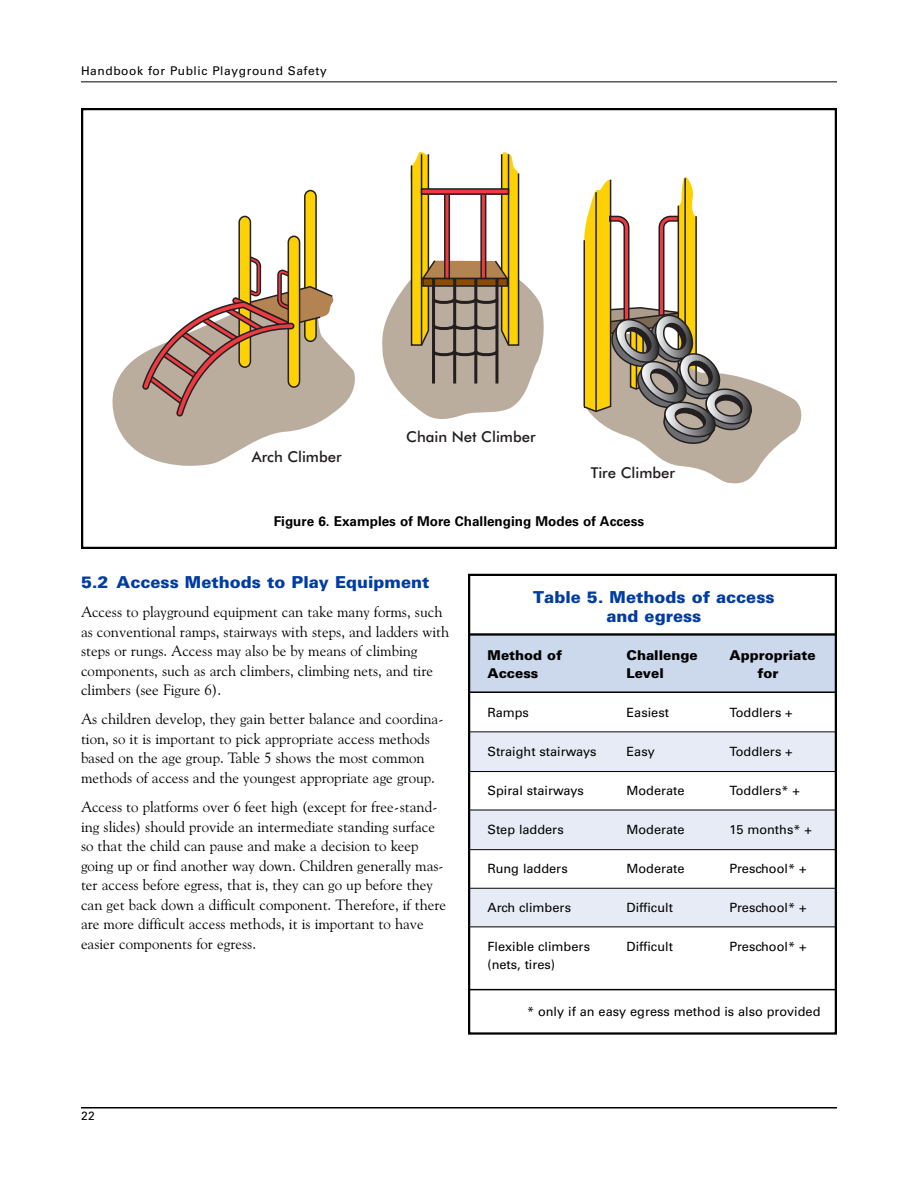
<style>
.page{position:relative;width:918px;height:1188px;background:#fff}
.page>*{position:absolute;margin:0;border:0;box-sizing:border-box;transform-origin:0 0}
.t1{font:900 16.5px/19.5px "Univers LT Std";color:#003ca2;text-align:center}
.t2{font:15px/19.5px "Goudy Old Style BT";color:#000}
.t3{font:500 15px "Futura BT";color:#231f20}
.t4{font:700 13.5px "Univers LT Std";color:#000}
.t5{font:900 13.5px "Univers LT Std";color:#000}
.t6{font:12.75px "Univers LT Std";color:#000}
.t7{font:12px "Univers LT Std";letter-spacing:.05em;color:#000}
</style>
<div class="page">
<hr style="left:81px;top:81px;width:756px;height:1px;background:#000">
<hr style="left:81px;top:1107px;width:756px;height:1px;background:#000">
<div style="left:468px;top:633px;width:369px;height:60px;background:#ccd8ec"></div>
<div style="left:468px;top:733px;width:369px;height:39px;background:#e6ebf6"></div>
<div style="left:468px;top:811px;width:369px;height:38px;background:#e6ebf6"></div>
<div style="left:468px;top:889px;width:369px;height:37px;background:#e6ebf6"></div>
<div style="left:305px;top:191px;width:11px;height:150px;background:#fed105;border-radius:6px"></div>
<div style="left:304px;top:190px;width:13px;height:152px;border:2px solid #231f20;border-radius:6px"></div>
<div style="left:239px;top:216px;width:11px;height:151px;background:#fed105;border-radius:6px"></div>
<div style="left:238px;top:216px;width:13px;height:152px;border:2px solid #231f20;border-radius:6px"></div>
<svg style="left:382px;top:152px;width:162px;height:267px"></svg>
<hr style="left:432px;top:278px;width:3px;height:106px;background:#231f20">
<hr style="left:453px;top:278px;width:3px;height:106px;background:#231f20">
<hr style="left:474px;top:278px;width:3px;height:106px;background:#231f20">
<hr style="left:495px;top:278px;width:3px;height:106px;background:#231f20">
<div style="left:444px;top:190px;width:6px;height:89px;border:2px solid #231f20"></div>
<div style="left:480px;top:190px;width:6px;height:89px;border:2px solid #231f20"></div>
<svg style="left:583px;top:177px;width:218px;height:306px"></svg>
<hr style="left:595px;top:192px;width:2px;height:219px;background:#231f20">
<div style="left:288px;top:236px;width:12px;height:151px;background:#fed105;border-radius:6px"></div>
<div style="left:288px;top:236px;width:12px;height:152px;border:2px solid #231f20;border-radius:6px"></div>
<svg style="left:112px;top:254px;width:243px;height:212px"></svg>
<div style="left:422px;top:189px;width:87px;height:5px;background:#ee3a41"></div>
<div style="left:421px;top:188px;width:88px;height:7px;border:2px solid #231f20"></div>
<div style="left:81px;top:108px;width:756px;height:441px;border:2px solid #000"></div>
<div style="left:468px;top:574px;width:369px;height:461px;border:2px solid #000"></div>
<hr style="left:468px;top:691px;width:369px;height:2px;background:#000">
<hr style="left:468px;top:989px;width:369px;height:1px;background:#000">
<hr style="left:468px;top:732px;width:369px;height:1px;background:#000">
<hr style="left:468px;top:771px;width:369px;height:1px;background:#000">
<hr style="left:468px;top:810px;width:369px;height:1px;background:#000">
<hr style="left:468px;top:849px;width:369px;height:1px;background:#000">
<hr style="left:468px;top:888px;width:369px;height:1px;background:#000">
<hr style="left:468px;top:927px;width:369px;height:1px;background:#000">
<hr style="left:468px;top:633px;width:369px;height:3px;background:#000">
<p class="t7" style="left:81px;top:67px;width:247px">Handbook for Public Playground Safety</p>
<p class="t3" style="left:252px;top:447px;width:91px">Arch Climber</p>
<p class="t3" style="left:406px;top:428px;width:131px">Chain Net Climber</p>
<p class="t3" style="left:591px;top:464px;width:86px">Tire Climber</p>
<p class="t4" style="left:274px;top:516px;width:372px">Figure 6. Examples of More Challenging Modes of Access</p>
<p class="t1" style="left:81px;top:574px;width:350px">5.2 Access Methods to Play Equipment</p>
<p class="t2" style="left:81px;top:603px;width:370px">Access to playground equipment can take many forms, such as conventional ramps, stairways with steps, and ladders with steps or rungs. Access may also be by means of climbing components, such as arch climbers, climbing nets, and tire climbers (see Figure 6).</p>
<p class="t2" style="left:81px;top:711px;width:364px">As children develop, they gain better balance and coordina&shy;tion, so it is important to pick appropriate access methods based on the age group. Table 5 shows the most common methods of access and the youngest appropriate age group.</p>
<p class="t2" style="left:81px;top:798px;width:367px">Access to platforms over 6 feet high (except for free-stand&shy;ing slides) should provide an intermediate standing surface so that the child can pause and make a decision to keep going up or find another way down. Children generally mas&shy;ter access before egress, that is, they can go up before they can get back down a difficult component. Therefore, if there are more difficult access methods, it is important to have easier components for egress.</p>
<p class="t7" style="left:81px;top:1112px;width:15px">22</p>
<p class="t1" style="left:533px;top:589px;width:243px">Table 5. Methods of access and egress</p>
<p class="t5" style="left:488px;top:650px;width:76px">Method of</p>
<p class="t5" style="left:627px;top:650px;width:73px">Challenge</p>
<p class="t5" style="left:730px;top:650px;width:88px">Appropriate</p>
<p class="t5" style="left:488px;top:668px;width:53px">Access</p>
<p class="t5" style="left:627px;top:668px;width:39px">Level</p>
<p class="t5" style="left:758px;top:668px;width:22px">for</p>
<p class="t6" style="left:488px;top:708px;width:43px">Ramps</p>
<p class="t6" style="left:627px;top:708px;width:44px">Easiest</p>
<p class="t6" style="left:730px;top:708px;width:65px">Toddlers +</p>
<p class="t6" style="left:488px;top:747px;width:111px">Straight stairways</p>
<p class="t6" style="left:627px;top:747px;width:30px">Easy</p>
<p class="t6" style="left:730px;top:747px;width:65px">Toddlers +</p>
<p class="t6" style="left:488px;top:786px;width:98px">Spiral stairways</p>
<p class="t6" style="left:627px;top:786px;width:60px">Moderate</p>
<p class="t6" style="left:730px;top:786px;width:72px">Toddlers* +</p>
<p class="t6" style="left:488px;top:824px;width:78px">Step ladders</p>
<p class="t6" style="left:627px;top:824px;width:60px">Moderate</p>
<p class="t6" style="left:730px;top:824px;width:84px">15 months* +</p>
<p class="t6" style="left:488px;top:863px;width:82px">Rung ladders</p>
<p class="t6" style="left:627px;top:863px;width:60px">Moderate</p>
<p class="t6" style="left:730px;top:863px;width:79px">Preschool* +</p>
<p class="t6" style="left:488px;top:902px;width:85px">Arch climbers</p>
<p class="t6" style="left:627px;top:902px;width:48px">Difficult</p>
<p class="t6" style="left:730px;top:902px;width:79px">Preschool* +</p>
<p class="t6" style="left:488px;top:941px;width:104px">Flexible climbers</p>
<p class="t6" style="left:627px;top:941px;width:48px">Difficult</p>
<p class="t6" style="left:730px;top:941px;width:79px">Preschool* +</p>
<p class="t6" style="left:488px;top:959px;width:69px">(nets, tires)</p>
<p class="t6" style="left:527px;top:1007px;width:295px">* only if an easy egress method is also provided</p>
</div>
